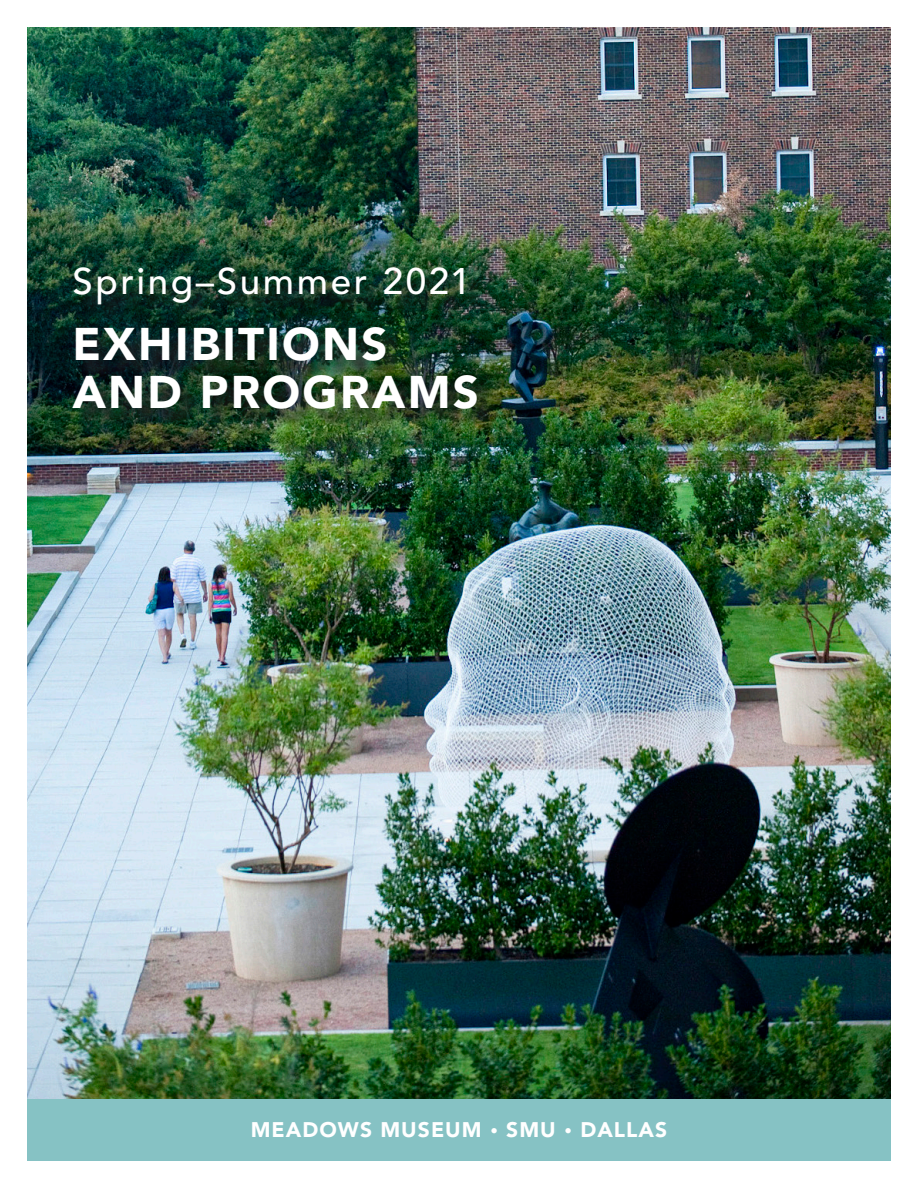
<style>
.page{position:relative;width:918px;height:1188px;background:#fff}
.page>*{position:absolute;margin:0;border:0;box-sizing:border-box;transform-origin:0 0}
.t1{font:900 45.45px/47.8px "Avenir LT Std";letter-spacing:.05em;color:#fff}
.t2{font:500 36.75px "Avenir LT Std";letter-spacing:.07em;color:#fff}
.t3{font:900 21px "Avenir LT Std";letter-spacing:.05em;color:#fff}
.s1{font-size:15px}
</style>
<div class="page">
<img style="left:27px;top:27px;width:864px;height:1072px">
<div style="left:75px;top:270px;width:421px;height:158px;background:#231f20;opacity:.75"></div>
<div style="left:27px;top:1099px;width:864px;height:62px;background:#86c2c4"></div>
<p class="t2" style="left:72px;top:261px;width:400px">Spring–Summer 2021</p>
<p class="t1" style="left:72px;top:321px;width:408px">EXHIBITIONS<br>AND PROGRAMS</p>
<p class="t3" style="left:251px;top:1117px;width:418px">MEADOWS MUSEUM <span class="s1">•</span> SMU <span class="s1">•</span> DALLAS</p>
</div>
